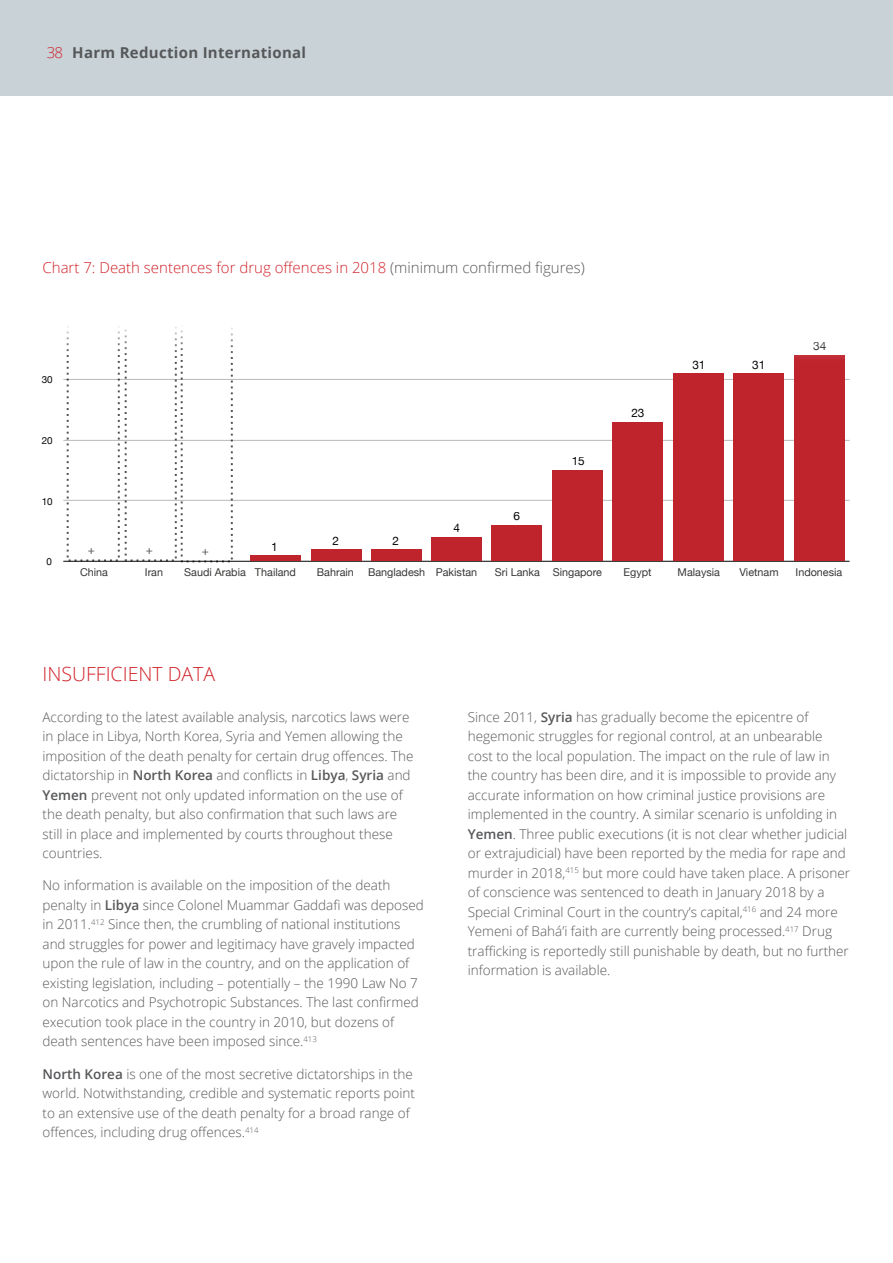
<style>
.page{position:relative;width:893px;height:1263px;background:#fff}
.page>*{position:absolute;margin:0;border:0;box-sizing:border-box;transform-origin:0 0}
.t1{font:300 19.5px "Open Sans";color:#d1232a}
.t2{font:300 15px "Open Sans";color:#d1232a}
.t3{font:700 15px "Open Sans";letter-spacing:.02em;color:#57585a}
.t4{font:300 13.5px/19.5px "Open Sans";color:#57585a}
.t5{font:11.85px "Helvetica Neue";color:#040503}
.t6{font:11.85px "Helvetica Neue";color:#4c4d4c}
.t7{font:10.8px "Helvetica Neue";color:rgb(4 5 3/.8)}
.t8{font:9.9px "Helvetica Neue";color:#040503}
.s1{font-weight:300;color:#d1232a}
.s2{color:#57585a}
.s3{font-weight:600}
</style>
<div class="page">
<div style="left:0;top:0;width:893px;height:95px;background:#c8d2d7"></div>
<hr style="left:63px;top:500px;width:787px;height:1px;background:#b8b9b8">
<hr style="left:63px;top:440px;width:787px;height:1px;background:#b8b9b8">
<hr style="left:63px;top:379px;width:787px;height:1px;background:#b8b9b8">
<hr style="left:63px;top:318px;width:787px;height:1px;background:#b8b9b8">
<hr style="left:64px;top:561px;width:785px;height:1px;background:#040503">
<div style="left:250px;top:555px;width:50px;height:6px;background:#bf242c"></div>
<div style="left:311px;top:549px;width:50px;height:12px;background:#bf242c"></div>
<div style="left:371px;top:549px;width:50px;height:12px;background:#bf242c"></div>
<div style="left:432px;top:537px;width:50px;height:24px;background:#bf242c"></div>
<div style="left:492px;top:525px;width:50px;height:36px;background:#bf242c"></div>
<div style="left:553px;top:470px;width:50px;height:91px;background:#bf242c"></div>
<div style="left:613px;top:422px;width:50px;height:139px;background:#bf242c"></div>
<div style="left:674px;top:373px;width:50px;height:188px;background:#bf242c"></div>
<div style="left:734px;top:373px;width:50px;height:188px;background:#bf242c"></div>
<div style="left:794px;top:355px;width:51px;height:206px;background:#bf242c"></div>
<svg style="left:67px;top:318px;width:166px;height:244px"></svg>
<p class="t3" style="left:47px;top:42px;width:261px"><span class="s1">38</span> Harm Reduction International</p>
<p class="t2" style="left:43px;top:257px;width:544px">Chart 7: Death sentences for drug offences in 2018 <span class="s2">(minimum confirmed figures)</span></p>
<p class="t8" style="left:42px;top:372px;width:12px">30</p>
<p class="t8" style="left:42px;top:433px;width:12px">20</p>
<p class="t8" style="left:42px;top:494px;width:12px">10</p>
<p class="t8" style="left:47px;top:554px;width:7px">0</p>
<p class="t6" style="left:88px;top:541px;width:9px">+</p>
<p class="t6" style="left:146px;top:541px;width:9px">+</p>
<p class="t6" style="left:202px;top:542px;width:9px">+</p>
<p class="t5" style="left:272px;top:538px;width:8px">1</p>
<p class="t5" style="left:333px;top:532px;width:8px">2</p>
<p class="t5" style="left:393px;top:532px;width:8px">2</p>
<p class="t5" style="left:453px;top:519px;width:8px">4</p>
<p class="t5" style="left:513px;top:508px;width:8px">6</p>
<p class="t5" style="left:571px;top:453px;width:15px">15</p>
<p class="t5" style="left:631px;top:404px;width:15px">23</p>
<p class="t5" style="left:692px;top:356px;width:15px">31</p>
<p class="t5" style="left:752px;top:356px;width:15px">31</p>
<p class="t5" style="left:813px;top:338px;width:15px">34</p>
<p class="t7" style="left:80px;top:564px;width:30px">China</p>
<p class="t7" style="left:145px;top:564px;width:20px">Iran</p>
<p class="t7" style="left:184px;top:564px;width:113px">Saudi Arabia Thailand</p>
<p class="t7" style="left:317px;top:564px;width:39px">Bahrain</p>
<p class="t7" style="left:368px;top:564px;width:111px">Bangladesh Pakistan</p>
<p class="t7" style="left:495px;top:564px;width:109px">Sri Lanka Singapore</p>
<p class="t7" style="left:623px;top:564px;width:30px">Egypt</p>
<p class="t7" style="left:678px;top:564px;width:44px">Malaysia</p>
<p class="t7" style="left:739px;top:564px;width:41px">Vietnam</p>
<p class="t7" style="left:795px;top:564px;width:48px">Indonesia</p>
<h1 class="t1" style="left:43px;top:660px;width:174px">INSUFFICIENT DATA</h1>
<p class="t4" style="left:43px;top:706px;width:373px">According to the latest available analysis, narcotics laws were in place in Libya, North Korea, Syria and Yemen allowing the imposition of the death penalty for certain drug offences. The dictatorship in <span class="s3">North Korea</span> and conflicts in <span class="s3">Libya</span>, <span class="s3">Syria</span> and <span class="s3">Yemen</span> prevent not only updated information on the use of the death penalty, but also confirmation that such laws are still in place and implemented by courts throughout these countries.</p>
<p class="t4" style="left:43px;top:875px;width:383px">No information is available on the imposition of the death penalty in <span class="s3">Libya</span> since Colonel Muammar Gaddafi was deposed in 2011.<sup>412</sup> Since then, the crumbling of national institutions and struggles for power and legitimacy have gravely impacted upon the rule of law in the country, and on the application of existing legislation, including – potentially – the 1990 Law No 7 on Narcotics and Psychotropic Substances. The last confirmed execution took place in the country in 2010, but dozens of death sentences have been imposed since.<sup>413</sup></p>
<p class="t4" style="left:43px;top:1063px;width:374px"><span class="s3">North Korea</span> is one of the most secretive dictatorships in the world. Notwithstanding, credible and systematic reports point to an extensive use of the death penalty for a broad range of offences, including drug offences.<sup>414</sup></p>
<p class="t4" style="left:468px;top:706px;width:384px">Since 2011, <span class="s3">Syria</span> has gradually become the epicentre of hegemonic struggles for regional control, at an unbearable cost to the local population. The impact on the rule of law in the country has been dire, and it is impossible to provide any accurate information on how criminal justice provisions are implemented in the country. A similar scenario is unfolding in <span class="s3">Yemen</span>. Three public executions (it is not clear whether judicial or extrajudicial) have been reported by the media for rape and murder in 2018,<sup>415</sup> but more could have taken place. A prisoner of conscience was sentenced to death in January 2018 by a Special Criminal Court in the country’s capital,<sup>416</sup> and 24 more Yemeni of Bahá’i faith are currently being processed.<sup>417</sup> Drug trafficking is reportedly still punishable by death, but no further information is available.</p>
</div>
